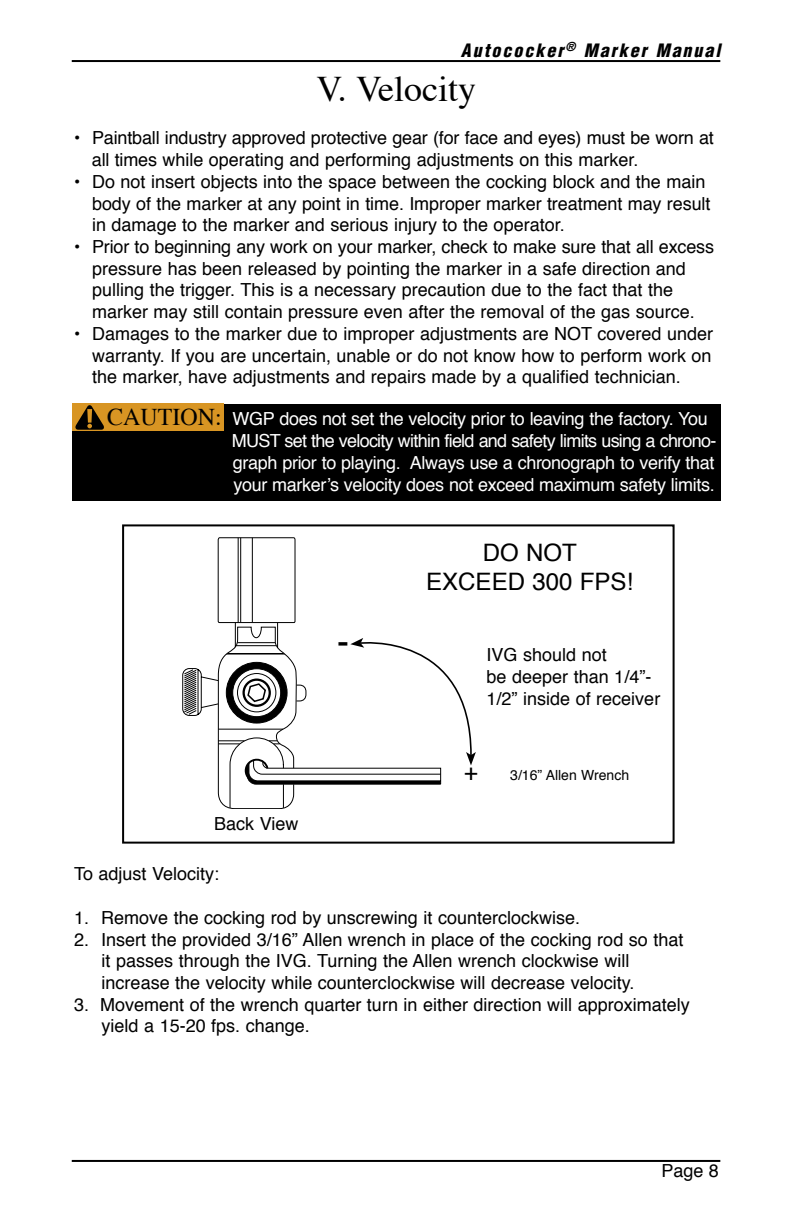
<style>
.page{position:relative;width:793px;height:1225px;background:#fff}
.page>*{position:absolute;margin:0;border:0;box-sizing:border-box;transform-origin:0 0}
.t1{font:36px "Times";color:#000}
.t2{font:36px "Helvetica";color:#000}
.t3{font:24px "Helvetica";color:#000}
.t4{font:18px/21.6px "Helvetica";color:#000}
.t5{font:18px "Helvetica";letter-spacing:-.02em;color:#fff}
.t6{font:18px/22px "Helvetica";letter-spacing:-.04em;color:#fff}
.t7{font:italic 900 condensed 18px "Helvetica";letter-spacing:.11em;color:#000}
.t8{font:14px "Helvetica";color:#000}
.s1{font-family:"Times";font-size:24px;color:#000}
</style>
<div class="page">
<div style="left:72px;top:403px;width:648px;height:97px;background:#000"></div>
<div style="left:72px;top:403px;width:151px;height:28px;background:#d89523"></div>
<div style="left:122px;top:524px;width:552px;height:319px;border:2px solid #000"></div>
<svg style="left:182px;top:537px;width:293px;height:271px"></svg>
<hr style="left:72px;top:1159px;width:648px;height:2px;background:#000">
<hr style="left:72px;top:60px;width:648px;height:2px;background:#000">
<svg style="left:75px;top:405px;width:29px;height:25px"></svg>
<p class="t7" style="left:460px;top:39px;width:261px">Autococker<sup>®</sup> Marker Manual</p>
<p class="t1" style="left:316px;top:66px;width:161px">V. Velocity</p>
<p class="t4" style="left:74px;top:128px;width:641px">• Paintball industry approved protective gear (for face and eyes) must be worn at</p>
<p class="t4" style="left:92px;top:150px;width:548px">all times while operating and performing adjustments on this marker.</p>
<p class="t4" style="left:74px;top:172px;width:632px">• Do not insert objects into the space between the cocking block and the main</p>
<p class="t4" style="left:92px;top:193px;width:619px">body of the marker at any point in time. Improper marker treatment may result</p>
<p class="t4" style="left:92px;top:215px;width:474px">in damage to the marker and serious injury to the operator.</p>
<p class="t4" style="left:74px;top:237px;width:641px">• Prior to beginning any work on your marker, check to make sure that all excess</p>
<p class="t4" style="left:92px;top:259px;width:595px">pressure has been released by pointing the marker in a safe direction and</p>
<p class="t4" style="left:92px;top:280px;width:604px">pulling the trigger. This is a necessary precaution due to the fact that the marker may still contain pressure even after the removal of the gas source.</p>
<p class="t4" style="left:92px;top:324px;width:622px;text-align:justify;text-indent:-18px">• Damages to the marker due to improper adjustments are NOT covered under warranty. If you are uncertain, unable or do not know how to perform work on the marker, have adjustments and repairs made by a qualified technician.</p>
<p class="t5" style="left:107px;top:407px;width:602px"><span class="s1">CAUTION:</span> WGP does not set the velocity prior to leaving the factory. You</p>
<p class="t6" style="left:232px;top:431px;width:486px">MUST set the velocity within field and safety limits using a chrono&shy;graph prior to playing. Always use a chronograph to verify that</p>
<p class="t5" style="left:233px;top:473px;width:482px">your markerʼs velocity does not exceed maximum safety limits.</p>
<p class="t2" style="left:337px;top:617px;width:13px">-</p>
<p class="t4" style="left:214px;top:814px;width:86px">Back View</p>
<p class="t3" style="left:482px;top:536px;width:96px">DO NOT</p>
<p class="t3" style="left:426px;top:565px;width:208px">EXCEED 300 FPS!</p>
<p class="t4" style="left:486px;top:645px;width:122px">IVG should not</p>
<p class="t4" style="left:486px;top:667px;width:166px">be deeper than 1/4”-</p>
<p class="t4" style="left:486px;top:688px;width:175px">1/2” inside of receiver</p>
<p class="t3" style="left:464px;top:755px;width:16px">+</p>
<p class="t8" style="left:510px;top:765px;width:120px">3/16” Allen Wrench</p>
<p class="t4" style="left:74px;top:864px;width:147px">To adjust Velocity:</p>
<p class="t4" style="left:74px;top:907px;width:507px">1. Remove the cocking rod by unscrewing it counterclockwise.</p>
<p class="t4" style="left:74px;top:929px;width:610px">2. Insert the provided 3/16” Allen wrench in place of the cocking rod so that</p>
<p class="t4" style="left:102px;top:950px;width:529px">it passes through the IVG. Turning the Allen wrench clockwise will</p>
<p class="t4" style="left:102px;top:972px;width:534px">increase the velocity while counterclockwise will decrease velocity.</p>
<p class="t4" style="left:74px;top:994px;width:617px">3. Movement of the wrench quarter turn in either direction will approximately</p>
<p class="t4" style="left:102px;top:1016px;width:210px">yield a 15-20 fps. change.</p>
<p class="t4" style="left:661px;top:1160px;width:59px">Page 8</p>
</div>
